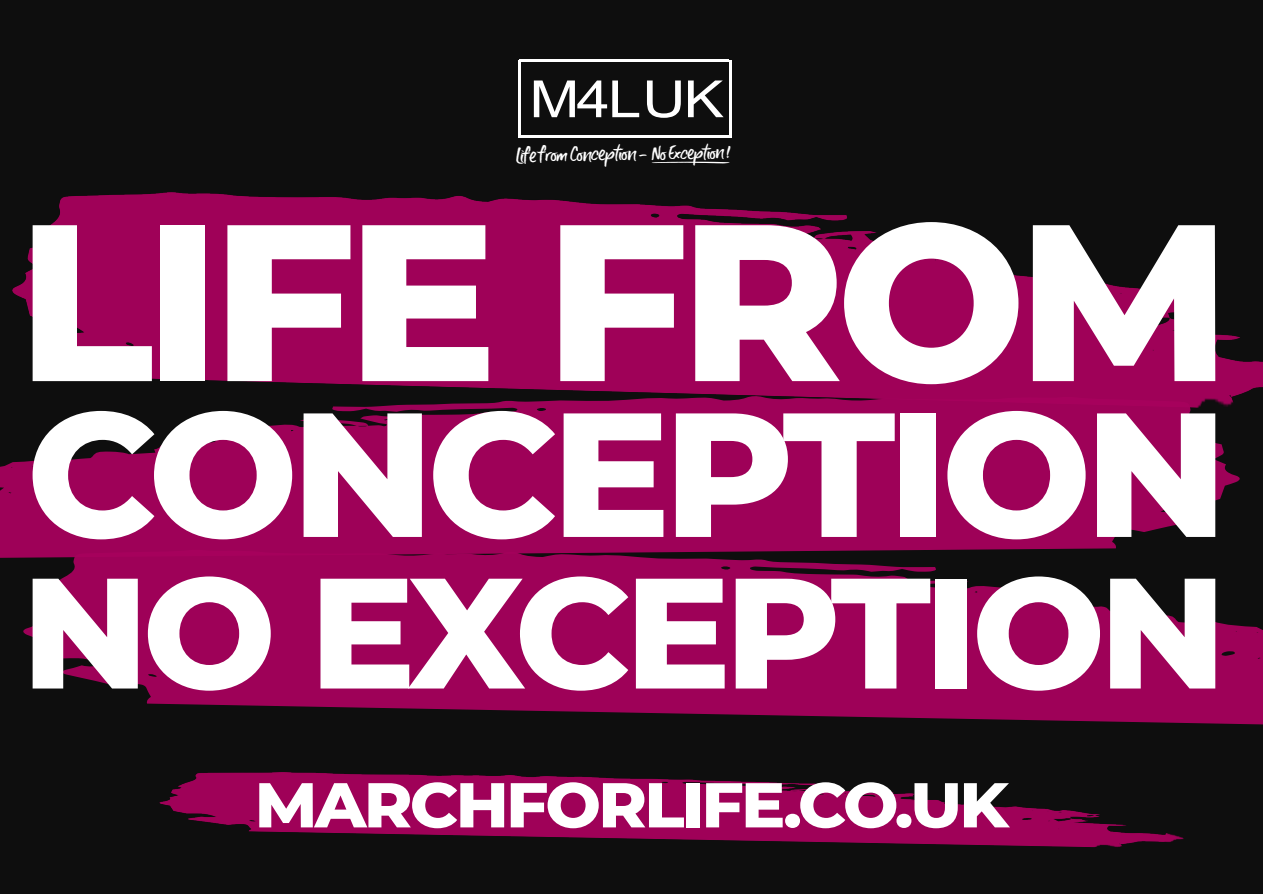
<style>
.page{position:relative;width:1263px;height:894px;background:#fff}
.page>*{position:absolute;margin:0;border:0;box-sizing:border-box;transform-origin:0 0}
.t1{font:800 222.45px "Montserrat";letter-spacing:-.04em;color:#fff}
.t2{font:800 176.25px "Montserrat";letter-spacing:-.04em;color:#fff}
.t3{font:800 156.75px "Montserrat";letter-spacing:-.04em;color:#fff}
.t4{font:800 63.15px "Montserrat";letter-spacing:-.04em;color:#fff;scale:1.04 1}
.t5{font:51.15px "Arial";letter-spacing:-.035em;color:#fff;scale:1.17 1}
.t6{font:700 11.1px "Blue Liquid";color:#fff;scale:1.07 1}
.s1{font-size:10.8px}
</style>
<div class="page">
<div style="left:0;top:0;width:1263px;height:893px;background:#0e0e0e"></div>
<hr style="left:518px;top:60px;width:3px;height:77px;background:#fff">
<hr style="left:729px;top:60px;width:2px;height:77px;background:#fff">
<hr style="left:519px;top:60px;width:210px;height:2px;background:#fff">
<hr style="left:521px;top:135px;width:149px;height:2px;background:#fff">
<hr style="left:670px;top:135px;width:60px;height:2px;background:#fff">
<img style="left:13px;top:192px;width:1250px;height:203px">
<svg style="left:23px;top:559px;width:1240px;height:166px;fill:#9e0158"></svg>
<img style="left:160px;top:772px;width:1024px;height:75px">
<svg style="left:0;top:395px;width:1240px;height:164px;fill:#9e0158"></svg>
<h3 class="t5" style="left:529px;top:80px;width:168px">M4LUK</h3>
<p class="t6" style="left:516px;top:151px;width:201px;rotate:-1deg">Life from Conception - <span class="s1">No Exception !</span></p>
<h1 class="t1" style="left:17px;top:165px;width:1215px">LIFE FROM</h1>
<h2 class="t2" style="left:27px;top:366px;width:1203px">CONCEPTION</h2>
<h3 class="t3" style="left:22px;top:536px;width:1206px">NO EXCEPTION</h3>
<h3 class="t4" style="left:255px;top:766px;width:727px">MARCHFORLIFE.CO.UK</h3>
</div>
